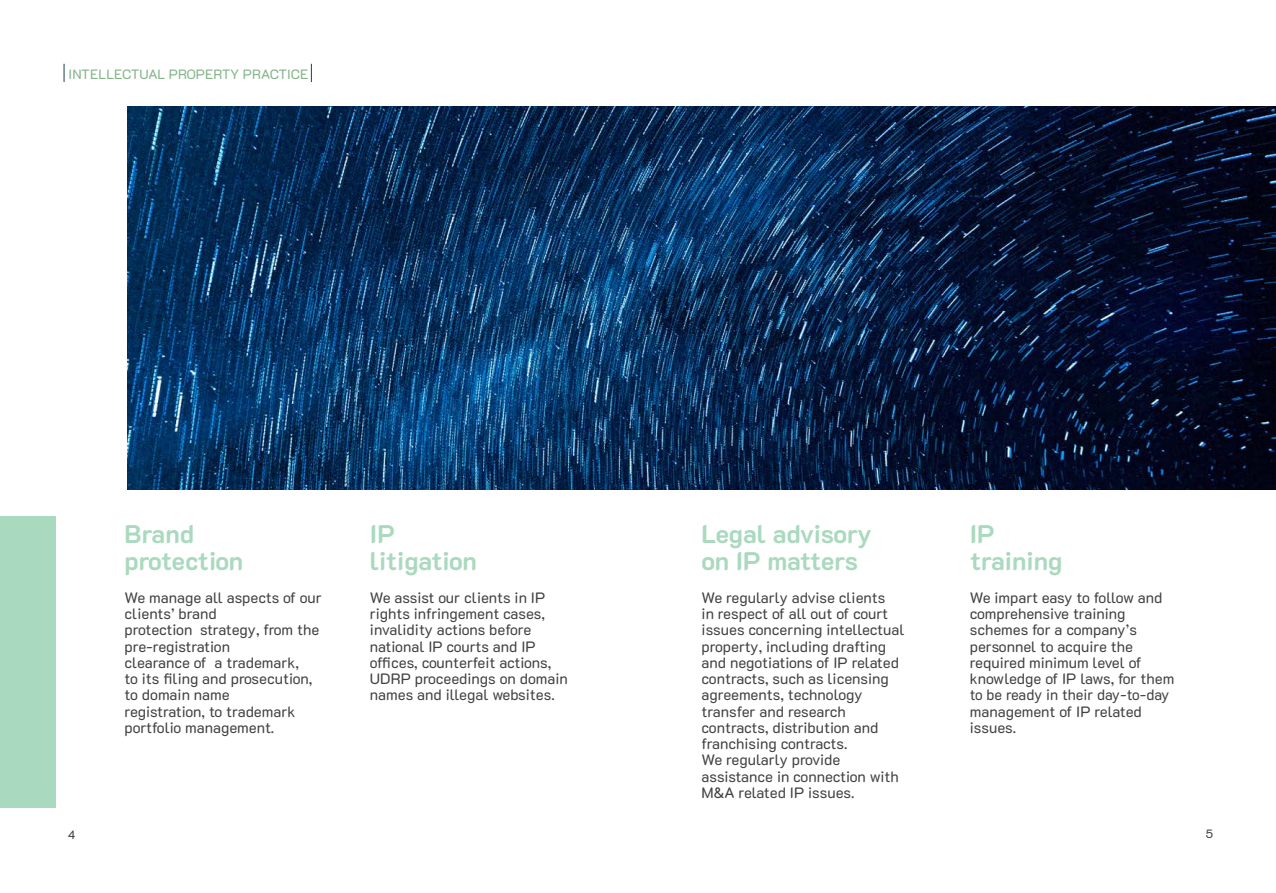
<style>
.page{position:relative;width:1276px;height:893px;background:#fff}
.page>*{position:absolute;margin:0;border:0;box-sizing:border-box;transform-origin:0 0}
.t1{font:700 25.5px/27.2px "K2 D";letter-spacing:-.02em;color:#a9d9be}
.t2{font:700 25.5px/27.2px "K2 D";color:#a9d9be}
.t3{font:15px/16.4px "K2 D";color:#414042}
.t4{font:13.5px "K2 D";color:#83b589}
.t5{font:12px "K2 D";color:#414042}
</style>
<div class="page">
<img style="left:128px;top:106px;width:1148px;height:384px">
<div style="left:0;top:516px;width:56px;height:292px;background:#a9d9be"></div>
<svg style="left:64px;top:64px;width:1px;height:18px"></svg>
<svg style="left:311px;top:64px;width:1px;height:18px"></svg>
<p class="t4" style="left:69px;top:66px;width:241px">INTELLECTUAL PROPERTY PRACTICE</p>
<h1 class="t1" style="left:125px;top:521px;width:120px">Brand protection</h1>
<p class="t3" style="left:125px;top:589px;width:199px">We manage all aspects of our clients’ brand<br>protection strategy, from the pre-registration<br>clearance of a trademark,<br>to its filing and prosecution, to domain name<br>registration, to trademark portfolio management.</p>
<h1 class="t2" style="left:370px;top:521px;width:108px">IP litigation</h1>
<p class="t3" style="left:370px;top:589px;width:199px">We assist our clients in IP rights infringement cases, invalidity actions before national IP courts and IP offices, counterfeit actions,<br>UDRP proceedings on domain names and illegal websites.</p>
<h1 class="t1" style="left:701px;top:521px;width:172px">Legal advisory on IP matters</h1>
<p class="t3" style="left:701px;top:589px;width:204px">We regularly advise clients<br>in respect of all out of court issues concerning intellectual property, including drafting and negotiations of IP related contracts, such as licensing agreements, technology transfer and research contracts, distribution and franchising contracts.<br>We regularly provide assistance in connection with<br>M&amp;A related IP issues.</p>
<h1 class="t2" style="left:970px;top:521px;width:94px">IP training</h1>
<p class="t3" style="left:970px;top:589px;width:206px">We impart easy to follow and comprehensive training schemes for a company’s personnel to acquire the required minimum level of knowledge of IP laws, for them to be ready in their day-to-day management of IP related issues.</p>
<p class="t5" style="left:68px;top:827px;width:9px">4</p>
<p class="t5" style="left:1205px;top:826px;width:9px">5</p>
</div>
